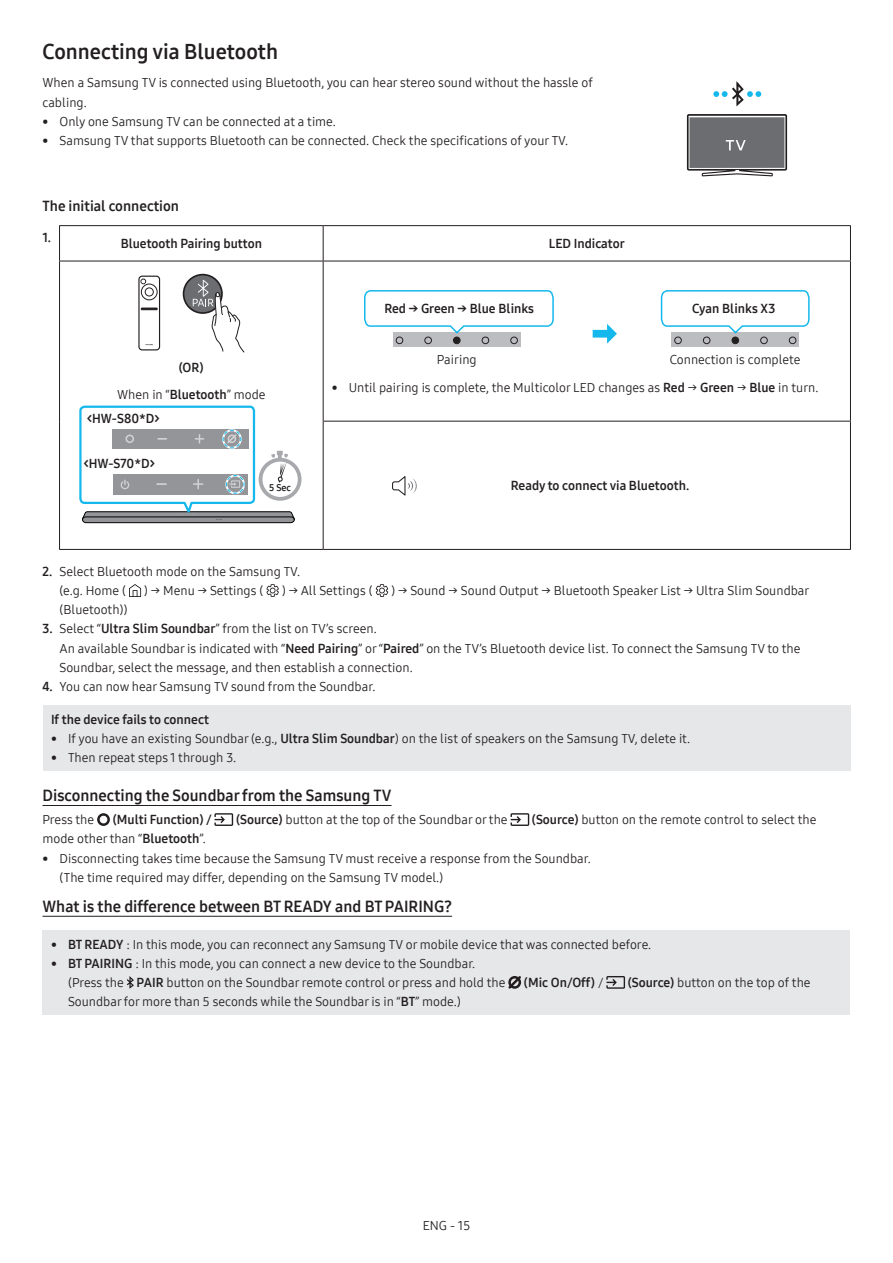
<style>
.page{position:relative;width:893px;height:1263px;background:#fff}
.page>*{position:absolute;margin:0;border:0;box-sizing:border-box;transform-origin:0 0}
.t1{font:21px "Samsung One 700";color:#231f20}
.t2{font:15.75px "Samsung One 700";color:#231f20}
.t3{font:14.25px "Samsung One 700";color:#231f20}
.t4{font:12.75px/19.2px "Samsung One 400";color:#231f20}
.t5{font:12.75px "Samsung One 700";color:#231f20}
.t6{font:9.45px "Samsung One UI 700";color:#231f20}
.s1{font-family:"Samsung One 700"}
.s2{font-family:"Samsung One 400"}
</style>
<div class="page">
<hr style="left:43px;top:805px;width:349px;height:1px;background:#231f20">
<hr style="left:43px;top:916px;width:409px;height:1px;background:#231f20">
<svg style="left:713px;top:81px;width:48px;height:25px"></svg>
<svg style="left:687px;top:114px;width:100px;height:62px;background:#77777a"></svg>
<hr style="left:59px;top:225px;width:264px;height:1px;background:#231f20">
<hr style="left:59px;top:226px;width:1px;height:35px;background:#231f20">
<hr style="left:323px;top:225px;width:528px;height:1px;background:#231f20">
<hr style="left:323px;top:226px;width:1px;height:35px;background:#231f20">
<hr style="left:850px;top:226px;width:1px;height:35px;background:#231f20">
<hr style="left:59px;top:261px;width:264px;height:1px;background:#231f20">
<hr style="left:59px;top:261px;width:1px;height:160px;background:#231f20">
<hr style="left:323px;top:261px;width:528px;height:1px;background:#231f20">
<hr style="left:323px;top:261px;width:1px;height:160px;background:#231f20">
<hr style="left:850px;top:261px;width:1px;height:160px;background:#231f20">
<hr style="left:59px;top:421px;width:1px;height:128px;background:#231f20">
<hr style="left:323px;top:421px;width:528px;height:1px;background:#231f20">
<hr style="left:323px;top:421px;width:1px;height:128px;background:#231f20">
<hr style="left:850px;top:421px;width:1px;height:128px;background:#231f20">
<hr style="left:59px;top:549px;width:264px;height:1px;background:#231f20">
<hr style="left:323px;top:549px;width:528px;height:1px;background:#231f20">
<div style="left:184px;top:275px;width:38px;height:38px;background:#6c6d70;border-radius:50%"></div>
<div style="left:183px;top:274px;width:40px;height:40px;border:2px solid #231f20;border-radius:50%"></div>
<svg style="left:193px;top:280px;width:51px;height:72px"></svg>
<div style="left:138px;top:276px;width:22px;height:74px;border:1px solid #231f20;border-radius:3px"></div>
<div style="left:141px;top:284px;width:16px;height:16px;border:1px solid #231f20;border-radius:50%"></div>
<div style="left:145px;top:288px;width:8px;height:8px;border:1px solid #231f20;border-radius:50%"></div>
<svg style="left:141px;top:279px;width:5px;height:5px"></svg>
<svg style="left:141px;top:307px;width:16px;height:4px"></svg>
<svg style="left:79px;top:405px;width:223px;height:118px"></svg>
<div style="left:393px;top:333px;width:127px;height:14px;background:#bcbdc0"></div>
<div style="left:396px;top:337px;width:7px;height:7px;border:1px solid #231f20;border-radius:50%"></div>
<div style="left:424px;top:337px;width:8px;height:7px;border:1px solid #231f20;border-radius:50%"></div>
<div style="left:453px;top:337px;width:7px;height:7px;background:#231f20;border-radius:50%"></div>
<div style="left:453px;top:337px;width:7px;height:7px;border:1px solid #231f20;border-radius:50%"></div>
<div style="left:482px;top:337px;width:7px;height:7px;border:1px solid #231f20;border-radius:50%"></div>
<div style="left:510px;top:337px;width:8px;height:7px;border:1px solid #231f20;border-radius:50%"></div>
<svg style="left:364px;top:290px;width:190px;height:45px"></svg>
<svg style="left:593px;top:324px;width:24px;height:20px"></svg>
<div style="left:671px;top:333px;width:128px;height:14px;background:#bcbdc0"></div>
<div style="left:703px;top:337px;width:7px;height:7px;border:1px solid #231f20;border-radius:50%"></div>
<div style="left:732px;top:337px;width:7px;height:7px;background:#231f20;border-radius:50%"></div>
<div style="left:732px;top:337px;width:7px;height:7px;border:1px solid #231f20;border-radius:50%"></div>
<div style="left:760px;top:337px;width:8px;height:7px;border:1px solid #231f20;border-radius:50%"></div>
<div style="left:789px;top:337px;width:7px;height:7px;border:1px solid #231f20;border-radius:50%"></div>
<svg style="left:660px;top:290px;width:150px;height:44px"></svg>
<div style="left:674px;top:337px;width:8px;height:7px;border:1px solid #231f20;border-radius:50%"></div>
<svg style="left:392px;top:476px;width:25px;height:20px"></svg>
<svg style="left:129px;top:584px;width:12px;height:13px"></svg>
<svg style="left:266px;top:584px;width:13px;height:13px"></svg>
<svg style="left:376px;top:584px;width:12px;height:13px"></svg>
<div style="left:43px;top:705px;width:807px;height:65px;background:#e6e7e9"></div>
<svg style="left:97px;top:813px;width:13px;height:13px"></svg>
<svg style="left:214px;top:813px;width:19px;height:13px"></svg>
<svg style="left:510px;top:813px;width:19px;height:13px"></svg>
<div style="left:43px;top:930px;width:807px;height:85px;background:#e6e7e9"></div>
<svg style="left:127px;top:976px;width:7px;height:13px"></svg>
<svg style="left:508px;top:976px;width:13px;height:13px"></svg>
<svg style="left:606px;top:976px;width:19px;height:13px"></svg>
<h1 class="t1" style="left:43px;top:37px;width:237px">Connecting via Bluetooth</h1>
<p class="t4" style="left:43px;top:73px;width:552px">When a Samsung TV is connected using Bluetooth, you can hear stereo sound without the hassle of cabling.</p>
<p class="t4" style="left:43px;top:111px;width:295px">• Only one Samsung TV can be connected at a time.</p>
<p class="t4" style="left:43px;top:131px;width:527px">• Samsung TV that supports Bluetooth can be connected. Check the specifications of your TV.</p>
<p class="t3" style="left:43px;top:196px;width:138px">The initial connection</p>
<p class="t5" style="left:43px;top:229px;width:10px">1.</p>
<p class="t5" style="left:121px;top:235px;width:143px">Bluetooth Pairing button</p>
<p class="t5" style="left:549px;top:235px;width:78px">LED Indicator</p>
<p class="t5" style="left:179px;top:359px;width:26px">(OR)</p>
<p class="t4" style="left:117px;top:385px;width:150px">When in “<span class="s1">Bluetooth</span>” mode</p>
<p class="t5" style="left:87px;top:410px;width:75px">&lt;HW-S80*D&gt;</p>
<p class="t5" style="left:83px;top:455px;width:73px">&lt;HW-S70*D&gt;</p>
<p class="t6" style="left:269px;top:482px;width:23px">5 Sec</p>
<p class="t5" style="left:384px;top:300px;width:151px">Red → Green → Blue Blinks</p>
<p class="t5" style="left:692px;top:300px;width:85px">Cyan Blinks X3</p>
<p class="t4" style="left:670px;top:350px;width:132px">Connection is complete</p>
<p class="t4" style="left:332px;top:378px;width:488px">• Until pairing is complete, the Multicolor LED changes as <span class="s1">Red</span> → <span class="s1">Green</span> → <span class="s1">Blue</span> in turn.</p>
<p class="t4" style="left:437px;top:350px;width:41px">Pairing</p>
<p class="t5" style="left:511px;top:477px;width:180px">Ready to connect via Bluetooth.</p>
<p class="t4" style="left:60px;top:562px;width:242px;text-indent:-17px"><span class="s1">2.</span> Select Bluetooth mode on the Samsung TV. (e.g. Home (</p>
<p class="t4" style="left:144px;top:581px;width:121px">) → Menu → Settings (</p>
<p class="t4" style="left:282px;top:581px;width:93px">) → All Settings (</p>
<p class="t4" style="left:391px;top:581px;width:420px">) → Sound → Sound Output → Bluetooth Speaker List → Ultra Slim Soundbar</p>
<p class="t4" style="left:60px;top:600px;width:70px">(Bluetooth))</p>
<p class="t4" style="left:60px;top:619px;width:742px;text-indent:-17px"><span class="s1">3.</span> Select “<span class="s1">Ultra Slim Soundbar</span>” from the list on TV’s screen.<br>An available Soundbar is indicated with “<span class="s1">Need Pairing</span>” or “<span class="s1">Paired</span>” on the TV’s Bluetooth device list. To connect the Samsung TV to the<br>Soundbar, select the message, and then establish a connection.</p>
<p class="t4" style="left:43px;top:677px;width:334px"><span class="s1">4.</span> You can now hear Samsung TV sound from the Soundbar.</p>
<p class="t5" style="left:51px;top:711px;width:159px">If the device fails to connect</p>
<p class="t4" style="left:51px;top:729px;width:641px">• If you have an existing Soundbar (e.g., <span class="s1">Ultra Slim Soundbar</span>) on the list of speakers on the Samsung TV, delete it.</p>
<p class="t4" style="left:51px;top:748px;width:187px">• Then repeat steps 1 through 3.</p>
<p class="t2" style="left:43px;top:785px;width:350px">Disconnecting the Soundbar from the Samsung TV</p>
<p class="t4" style="left:43px;top:810px;width:53px">Press the</p>
<p class="t5" style="left:113px;top:811px;width:101px">(Multi Function) /</p>
<p class="t4" style="left:236px;top:810px;width:273px"><span class="s1">(Source)</span> button at the top of the Soundbar or the</p>
<p class="t4" style="left:532px;top:810px;width:286px"><span class="s1">(Source)</span> button on the remote control to select the</p>
<p class="t4" style="left:43px;top:829px;width:165px">mode other than “<span class="s1">Bluetooth</span>”.</p>
<p class="t4" style="left:60px;top:848px;width:533px;text-indent:-17px">• Disconnecting takes time because the Samsung TV must receive a response from the Soundbar. (The time required may differ, depending on the Samsung TV model.)</p>
<p class="t2" style="left:43px;top:895px;width:411px">What is the difference between BT READY and BT PAIRING?</p>
<p class="t4" style="left:51px;top:934px;width:602px">• <span class="s1">BT READY</span> : In this mode, you can reconnect any Samsung TV or mobile device that was connected before.</p>
<p class="t4" style="left:68px;top:954px;width:439px;text-indent:-17px">• <span class="s1">BT PAIRING</span> : In this mode, you can connect a new device to the Soundbar. (Press the <span class="s1">PAIR</span> button on the Soundbar remote control or press and hold the</p>
<p class="t5" style="left:524px;top:974px;width:81px">(Mic On/Off) <span class="s2">/</span></p>
<p class="t4" style="left:628px;top:973px;width:184px"><span class="s1">(Source)</span> button on the top of the</p>
<p class="t4" style="left:68px;top:992px;width:394px">Soundbar for more than 5 seconds while the Soundbar is in “<span class="s1">BT</span>” mode.)</p>
<p class="t4" style="left:423px;top:1216px;width:49px">ENG - 15</p>
</div>
